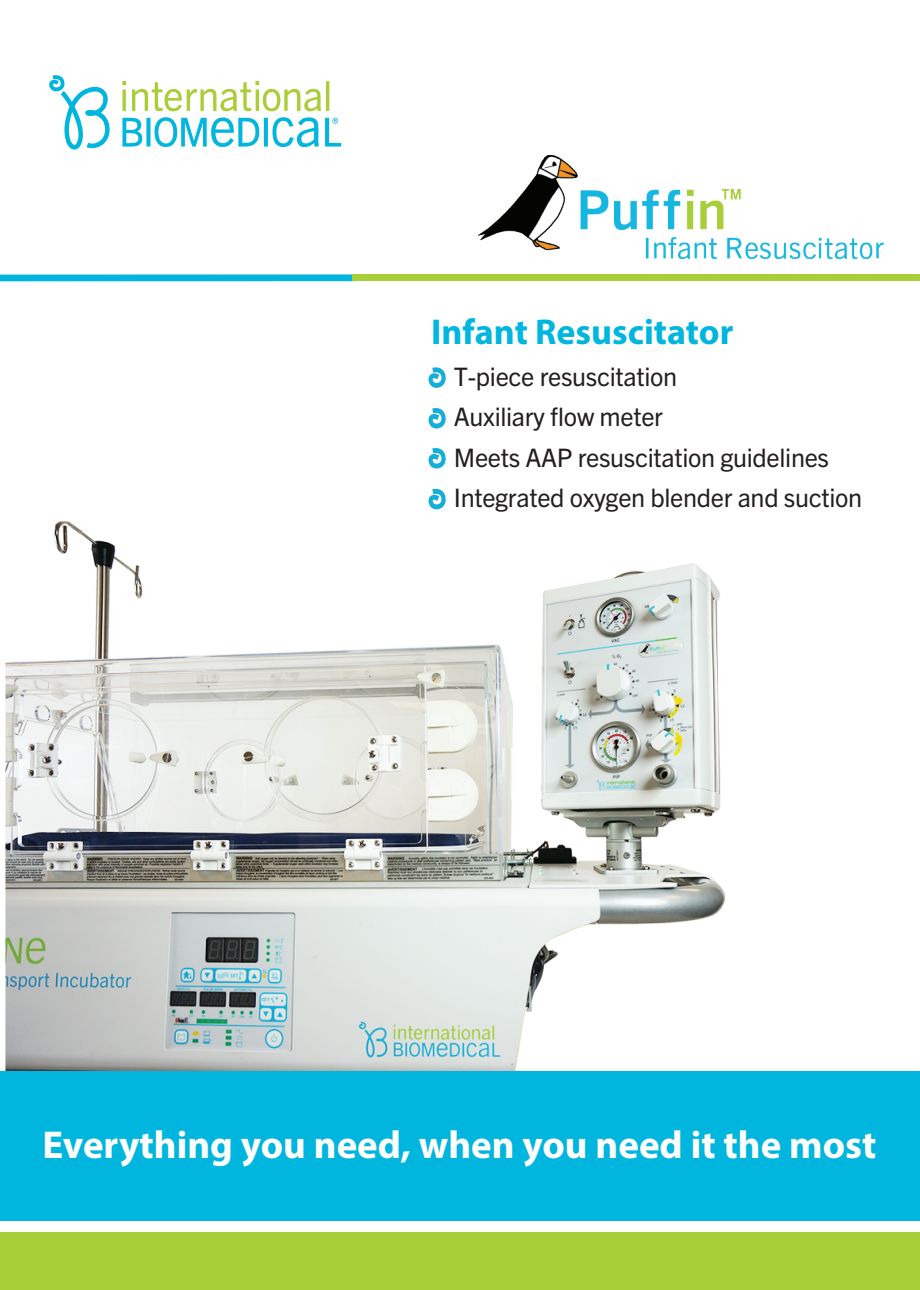
<style>
.page{position:relative;width:920px;height:1290px;background:#fff}
.page>*{position:absolute;margin:0;border:0;box-sizing:border-box;transform-origin:0 0}
.t1{font:700 39px "Myriad Pro";color:#fff}
.t2{font:700 36px "Myriad Pro";color:#00b6de}
.t3{font:25.5px/40.5px "Trade Gothic Next LT Pro";letter-spacing:-.015em;color:#231f20}
</style>
<div class="page">
<img style="left:5px;top:521px;width:721px;height:550px">
<div style="left:0;top:1071px;width:920px;height:149px;background:#00b6de"></div>
<div style="left:0;top:274px;width:358px;height:7px;background:#00b6de"></div>
<div style="left:353px;top:274px;width:567px;height:7px;background:#a9cf38"></div>
<img style="left:478px;top:155px;width:405px;height:105px">
<svg style="left:428px;top:448px;width:18px;height:21px"></svg>
<svg style="left:428px;top:408px;width:18px;height:21px"></svg>
<svg style="left:428px;top:367px;width:18px;height:21px"></svg>
<svg style="left:428px;top:489px;width:18px;height:21px"></svg>
<svg style="left:49px;top:75px;width:61px;height:75px"></svg>
<svg style="left:122px;top:81px;width:219px;height:66px"></svg>
<div style="left:0;top:1232px;width:920px;height:58px;background:#a9cf38"></div>
<h2 class="t2" style="left:431px;top:308px;width:304px">Infant Resuscitator</h2>
<p class="t3" style="left:454px;top:355px;width:410px">T-piece resuscitation<br>Auxiliary flow meter<br>Meets AAP resuscitation guidelines<br>Integrated oxygen blender and suction</p>
<h1 class="t1" style="left:43px;top:1119px;width:835px">Everything you need, when you need it the most</h1>
</div>
